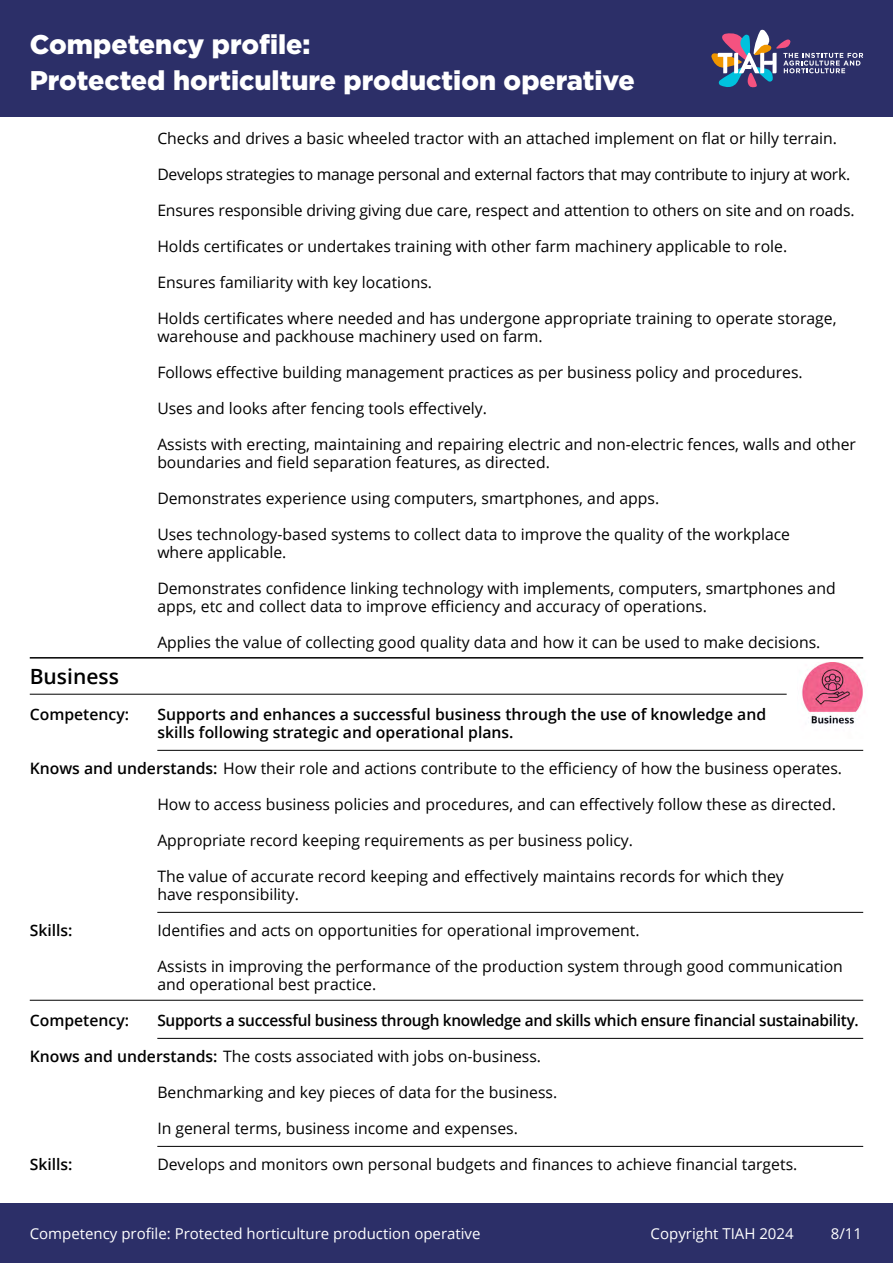
<style>
.page{position:relative;width:893px;height:1263px;background:#fff}
.page>*{position:absolute;margin:0;border:0;box-sizing:border-box;transform-origin:0 0}
.t1{font:900 27px/36px "Gotham";color:#fff}
.t2{font:600 21px "Open Sans";color:#000}
.t3{font:15.75px/18px "Open Sans";color:#000}
.t4{font:600 15.75px/18px "Open Sans";color:#000}
.t5{font:600 15.75px "Open Sans";letter-spacing:-.02em;color:#000}
.t6{font:15.75px "Open Sans";letter-spacing:-.02em;color:#000}
.t7{font:15px "Open Sans";color:#fff}
.s1{font-weight:600}
</style>
<div class="page">
<div style="left:0;top:1203px;width:893px;height:60px;background:#2c2f68"></div>
<div style="left:0;top:0;width:893px;height:117px;background:#2c2f68"></div>
<svg style="left:711px;top:29px;width:152px;height:59px"></svg>
<hr style="left:30px;top:657px;width:833px;height:1px;background:#000">
<hr style="left:30px;top:694px;width:757px;height:1px;background:#000">
<hr style="left:157px;top:750px;width:706px;height:1px;background:#000">
<hr style="left:157px;top:912px;width:706px;height:1px;background:#000">
<hr style="left:30px;top:1000px;width:833px;height:1px;background:#000">
<hr style="left:157px;top:1038px;width:706px;height:1px;background:#000">
<hr style="left:157px;top:1146px;width:706px;height:1px;background:#000">
<img style="left:802px;top:663px;width:62px;height:63px">
<h1 class="t1" style="left:30px;top:26px;width:607px">Competency profile:<br>Protected horticulture production operative</h1>
<p class="t3" style="left:157px;top:129px;width:681px">Checks and drives a basic wheeled tractor with an attached implement on flat or hilly terrain.</p>
<p class="t6" style="left:157px;top:163px;width:694px">Develops strategies to manage personal and external factors that may contribute to injury at work.</p>
<p class="t3" style="left:157px;top:201px;width:699px">Ensures responsible driving giving due care, respect and attention to others on site and on roads.</p>
<p class="t3" style="left:157px;top:237px;width:631px">Holds certificates or undertakes training with other farm machinery applicable to role.</p>
<p class="t3" style="left:157px;top:273px;width:276px">Ensures familiarity with key locations.</p>
<p class="t3" style="left:157px;top:309px;width:681px">Holds certificates where needed and has undergone appropriate training to operate storage, warehouse and packhouse machinery used on farm.</p>
<p class="t3" style="left:157px;top:363px;width:647px">Follows effective building management practices as per business policy and procedures.</p>
<p class="t3" style="left:157px;top:399px;width:331px">Uses and looks after fencing tools effectively.</p>
<p class="t3" style="left:157px;top:435px;width:700px">Assists with erecting, maintaining and repairing electric and non-electric fences, walls and other boundaries and field separation features, as directed.</p>
<p class="t3" style="left:157px;top:489px;width:503px">Demonstrates experience using computers, smartphones, and apps.</p>
<p class="t3" style="left:157px;top:525px;width:634px">Uses technology-based systems to collect data to improve the quality of the workplace where applicable.</p>
<p class="t3" style="left:157px;top:579px;width:680px">Demonstrates confidence linking technology with implements, computers, smartphones and apps, etc and collect data to improve efficiency and accuracy of operations.</p>
<p class="t3" style="left:157px;top:633px;width:665px">Applies the value of collecting good quality data and how it can be used to make decisions.</p>
<h2 class="t2" style="left:30px;top:662px;width:91px">Business</h2>
<p class="t4" style="left:30px;top:705px;width:101px">Competency:</p>
<p class="t4" style="left:157px;top:705px;width:610px">Supports and enhances a successful business through the use of knowledge and skills following strategic and operational plans.</p>
<p class="t3" style="left:30px;top:759px;width:814px"><span class="s1">Knows and understands:</span> How their role and actions contribute to the efficiency of how the business operates.</p>
<p class="t3" style="left:157px;top:795px;width:680px">How to access business policies and procedures, and can effectively follow these as directed.</p>
<p class="t3" style="left:157px;top:831px;width:477px">Appropriate record keeping requirements as per business policy.</p>
<p class="t3" style="left:157px;top:867px;width:628px">The value of accurate record keeping and effectively maintains records for which they have responsibility.</p>
<p class="t4" style="left:30px;top:921px;width:44px">Skills:</p>
<p class="t3" style="left:157px;top:921px;width:484px">Identifies and acts on opportunities for operational improvement.</p>
<p class="t3" style="left:157px;top:957px;width:687px">Assists in improving the performance of the production system through good communication and operational best practice.</p>
<p class="t4" style="left:30px;top:1011px;width:101px">Competency:</p>
<p class="t5" style="left:157px;top:1009px;width:703px">Supports a successful business through knowledge and skills which ensure financial sustainability.</p>
<p class="t3" style="left:30px;top:1047px;width:513px"><span class="s1">Knows and understands:</span> The costs associated with jobs on-business.</p>
<p class="t3" style="left:157px;top:1083px;width:401px">Benchmarking and key pieces of data for the business.</p>
<p class="t3" style="left:157px;top:1119px;width:362px">In general terms, business income and expenses.</p>
<p class="t4" style="left:30px;top:1155px;width:44px">Skills:</p>
<p class="t3" style="left:157px;top:1155px;width:641px">Develops and monitors own personal budgets and finances to achieve financial targets.</p>
<p class="t7" style="left:30px;top:1223px;width:452px">Competency profile: Protected horticulture production operative</p>
<p class="t7" style="left:651px;top:1223px;width:145px">Copyright TIAH 2024</p>
<p class="t7" style="left:831px;top:1223px;width:33px">8/11</p>
</div>
